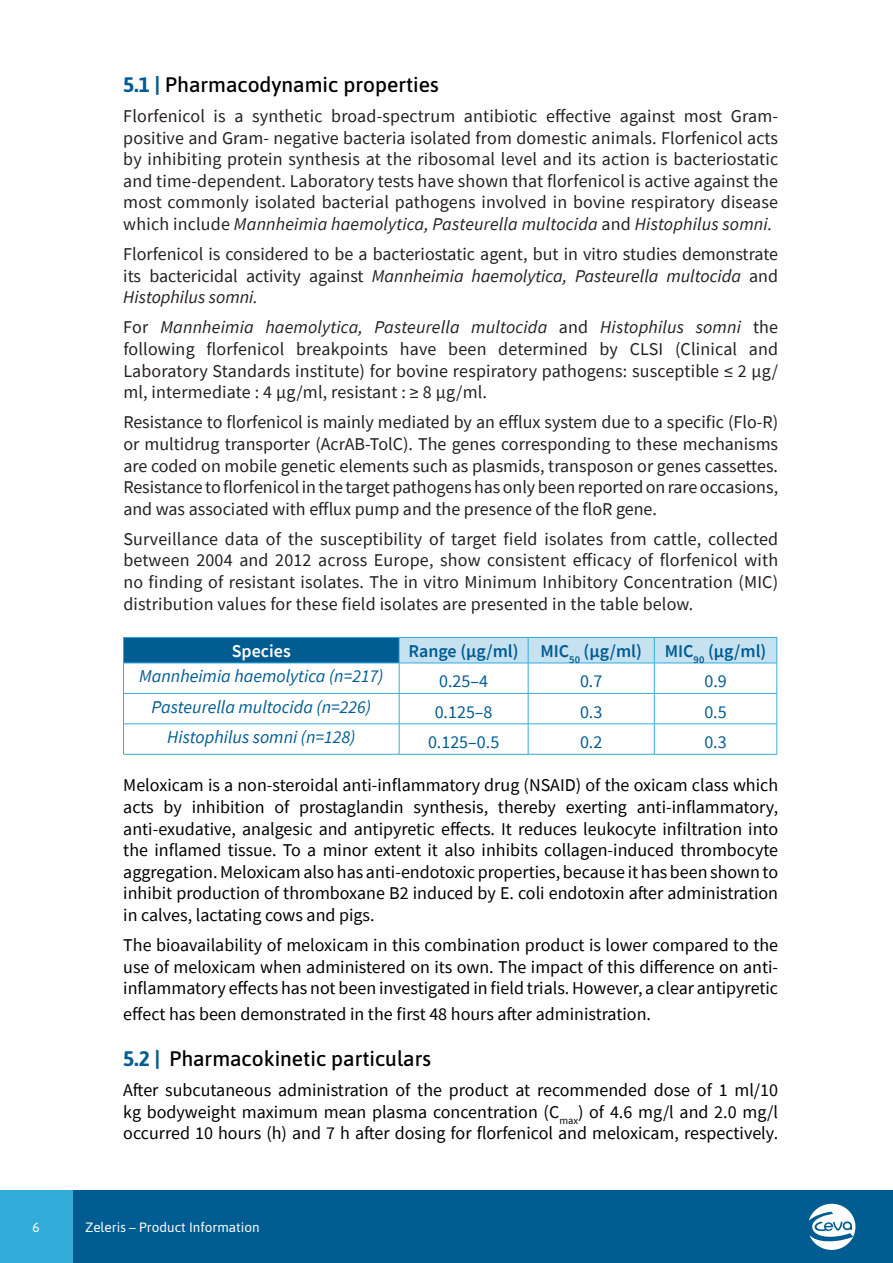
<style>
.page{position:relative;width:893px;height:1263px;background:#fff}
.page>*{position:absolute;margin:0;border:0;box-sizing:border-box;transform-origin:0 0}
.t1{font:500 21px "Asap";color:#000001}
.t2{font:18px/21.6px "Source Sans Pro";color:#231f20;text-align:justify}
.t3{font:18px/21.6px "Source Sans Pro";color:#000001;text-align:justify}
.t4{font:italic 18px "Source Sans Pro";color:#015c92}
.t5{font:18px "Source Sans Pro";color:#015c92}
.t6{font:600 18px "Source Sans Pro";color:#015c92}
.t7{font:600 18px "Source Sans Pro";color:#fff}
.t8{font:13.5px "Asap";color:#fff}
.s1{font-weight:700;color:#015c92}
.s2{font-style:italic}
</style>
<div class="page">
<div style="left:0;top:1191px;width:893px;height:72px;background:#015c92"></div>
<div style="left:0;top:1191px;width:72px;height:72px;background:#32add9"></div>
<hr style="left:892px;top:1191px;width:1px;height:72px;background:#32add9">
<svg style="left:809px;top:1203px;width:47px;height:47px"></svg>
<div style="left:123px;top:637px;width:276px;height:26px;background:#015c92"></div>
<hr style="left:123px;top:637px;width:276px;height:1px;background:#32add9">
<svg style="left:123px;top:638px;width:1px;height:25px"></svg>
<svg style="left:399px;top:637px;width:379px;height:26px;background:#bcdeef"></svg>
<hr style="left:123px;top:663px;width:276px;height:1px;background:#32add9">
<hr style="left:123px;top:663px;width:1px;height:30px;background:#32add9">
<hr style="left:399px;top:663px;width:129px;height:1px;background:#32add9">
<hr style="left:399px;top:663px;width:1px;height:30px;background:#32add9">
<hr style="left:528px;top:663px;width:126px;height:1px;background:#32add9">
<hr style="left:528px;top:663px;width:1px;height:30px;background:#32add9">
<hr style="left:654px;top:663px;width:123px;height:1px;background:#32add9">
<hr style="left:654px;top:663px;width:1px;height:30px;background:#32add9">
<hr style="left:777px;top:663px;width:1px;height:30px;background:#32add9">
<hr style="left:123px;top:693px;width:276px;height:1px;background:#32add9">
<hr style="left:123px;top:694px;width:1px;height:30px;background:#32add9">
<hr style="left:399px;top:693px;width:129px;height:1px;background:#32add9">
<hr style="left:399px;top:694px;width:1px;height:30px;background:#32add9">
<hr style="left:528px;top:693px;width:126px;height:1px;background:#32add9">
<hr style="left:528px;top:694px;width:1px;height:30px;background:#32add9">
<hr style="left:654px;top:693px;width:123px;height:1px;background:#32add9">
<hr style="left:654px;top:694px;width:1px;height:30px;background:#32add9">
<hr style="left:777px;top:694px;width:1px;height:30px;background:#32add9">
<hr style="left:123px;top:724px;width:276px;height:1px;background:#32add9">
<hr style="left:123px;top:724px;width:1px;height:30px;background:#32add9">
<hr style="left:399px;top:724px;width:129px;height:1px;background:#32add9">
<hr style="left:399px;top:724px;width:1px;height:30px;background:#32add9">
<hr style="left:528px;top:724px;width:126px;height:1px;background:#32add9">
<hr style="left:528px;top:724px;width:1px;height:30px;background:#32add9">
<hr style="left:654px;top:724px;width:123px;height:1px;background:#32add9">
<hr style="left:654px;top:724px;width:1px;height:30px;background:#32add9">
<hr style="left:777px;top:724px;width:1px;height:30px;background:#32add9">
<hr style="left:123px;top:754px;width:276px;height:1px;background:#32add9">
<hr style="left:399px;top:754px;width:129px;height:1px;background:#32add9">
<hr style="left:528px;top:754px;width:126px;height:1px;background:#32add9">
<hr style="left:654px;top:754px;width:123px;height:1px;background:#32add9">
<p class="t1" style="left:123px;top:70px;width:317px"><span class="s1">5.1 |</span> Pharmacodynamic properties</p>
<p class="t2" style="left:123px;top:105px;width:656px">Florfenicol is a synthetic broad-spectrum antibiotic effective against most Gram&shy;positive and Gram- negative bacteria isolated from domestic animals. Florfenicol acts by inhibiting protein synthesis at the ribosomal level and its action is bacteriostatic and time-dependent. Laboratory tests have shown that florfenicol is active against the most commonly isolated bacterial pathogens involved in bovine respiratory disease which include <span class="s2">Mannheimia haemolytica, Pasteurella multocida</span> and <span class="s2">Histophilus somni.</span></p>
<p class="t2" style="left:123px;top:243px;width:656px">Florfenicol is considered to be a bacteriostatic agent, but in vitro studies demonstrate its bactericidal activity against <span class="s2">Mannheimia haemolytica, Pasteurella multocida</span> and <span class="s2">Histophilus somni.</span></p>
<p class="t2" style="left:123px;top:317px;width:656px">For <span class="s2">Mannheimia haemolytica, Pasteurella multocida</span> and <span class="s2">Histophilus somni</span> the following florfenicol breakpoints have been determined by CLSI (Clinical and Laboratory Standards institute) for bovine respiratory pathogens: susceptible ≤ 2 µg/ ml, intermediate : 4 µg/ml, resistant : ≥ 8 µg/ml.</p>
<p class="t2" style="left:123px;top:411px;width:656px">Resistance to florfenicol is mainly mediated by an efflux system due to a specific (Flo-R) or multidrug transporter (AcrAB-TolC). The genes corresponding to these mechanisms are coded on mobile genetic elements such as plasmids, transposon or genes cassettes.<br>Resistance to florfenicol in the target pathogens has only been reported on rare occasions, and was associated with efflux pump and the presence of the floR gene.</p>
<p class="t2" style="left:123px;top:528px;width:656px">Surveillance data of the susceptibility of target field isolates from cattle, collected between 2004 and 2012 across Europe, show consistent efficacy of florfenicol with no finding of resistant isolates. The in vitro Minimum Inhibitory Concentration (MIC) distribution values for these field isolates are presented in the table below.</p>
<p class="t7" style="left:232px;top:639px;width:61px">Species</p>
<p class="t6" style="left:409px;top:639px;width:235px">Range (µg/ml) MIC<sub>50</sub> (µg/ml)</p>
<p class="t6" style="left:665px;top:639px;width:103px">MIC<sub>90</sub> (µg/ml)</p>
<p class="t4" style="left:139px;top:665px;width:246px">Mannheimia haemolytica (n=217)</p>
<p class="t5" style="left:439px;top:670px;width:50px">0.25–4</p>
<p class="t5" style="left:580px;top:670px;width:24px">0.7</p>
<p class="t5" style="left:704px;top:670px;width:24px">0.9</p>
<p class="t4" style="left:152px;top:695px;width:221px">Pasteurella multocida (n=226)</p>
<p class="t5" style="left:435px;top:700px;width:59px">0.125–8</p>
<p class="t5" style="left:580px;top:700px;width:24px">0.3</p>
<p class="t5" style="left:704px;top:700px;width:24px">0.5</p>
<p class="t4" style="left:167px;top:726px;width:190px">Histophilus somni (n=128)</p>
<p class="t5" style="left:428px;top:731px;width:73px">0.125–0.5</p>
<p class="t5" style="left:580px;top:731px;width:24px">0.2</p>
<p class="t5" style="left:704px;top:731px;width:24px">0.3</p>
<p class="t3" style="left:123px;top:774px;width:656px">Meloxicam is a non-steroidal anti-inflammatory drug (NSAID) of the oxicam class which acts by inhibition of prostaglandin synthesis, thereby exerting anti-inflammatory, anti-exudative, analgesic and antipyretic effects. It reduces leukocyte infiltration into the inflamed tissue. To a minor extent it also inhibits collagen-induced thrombocyte aggregation. Meloxicam also has anti-endotoxic properties, because it has been shown to inhibit production of thromboxane B2 induced by E. coli endotoxin after administration in calves, lactating cows and pigs.</p>
<p class="t3" style="left:123px;top:934px;width:656px">The bioavailability of meloxicam in this combination product is lower compared to the use of meloxicam when administered on its own. The impact of this difference on anti&shy;inflammatory effects has not been investigated in field trials. However, a clear antipyretic</p>
<p class="t3" style="left:123px;top:1002px;width:529px">effect has been demonstrated in the first 48 hours after administration.</p>
<p class="t1" style="left:123px;top:1044px;width:309px"><span class="s1">5.2 |</span> Pharmacokinetic particulars</p>
<p class="t3" style="left:123px;top:1079px;width:656px">After subcutaneous administration of the product at recommended dose of 1 ml/10 kg bodyweight maximum mean plasma concentration (C<sub>max</sub>) of 4.6 mg/l and 2.0 mg/l occurred 10 hours (h) and 7 h after dosing for florfenicol and meloxicam, respectively.</p>
<p class="t8" style="left:33px;top:1217px;width:9px">6</p>
<p class="t8" style="left:85px;top:1218px;width:176px">Zeleris – Product Information</p>
</div>
